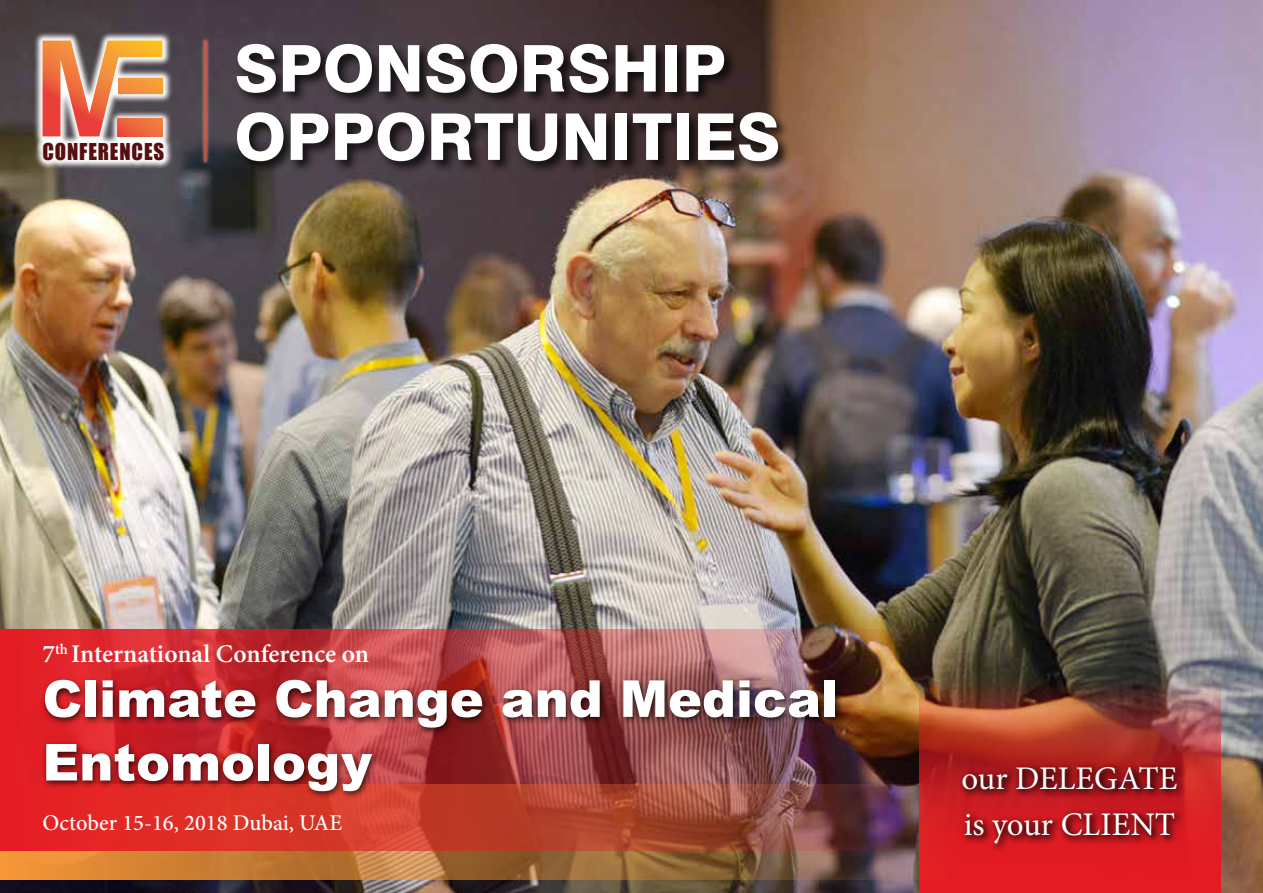
<style>
.page{position:relative;width:1263px;height:893px;background:#fff}
.page>*{position:absolute;margin:0;border:0;box-sizing:border-box;transform-origin:0 0}
.t1{font:800 64.5px "Swiss 721 BT";color:#fff}
.t2{font:900 51px/63.6px "Arial";color:#fff}
.t3{font:33px/45.6px "Minion Pro";color:#fff}
.t4{font:600 25.5px "Minion Pro";letter-spacing:-.005em;color:#fff}
.t5{font:500 22.5px "Minion Pro";color:#fff}
.t6{font:21.45px "Impact";letter-spacing:.04em;color:#560f11}
</style>
<div class="page">
<img style="left:0;top:0;width:1263px;height:893px">
<div style="left:235px;top:42px;width:557px;height:133px;background:#000;opacity:.75"></div>
<svg style="left:33px;top:31px;width:140px;height:139px"></svg>
<svg style="left:118px;top:136px;width:44px;height:1px"></svg>
<svg style="left:43px;top:41px;width:120px;height:95px;background:#cf8564"></svg>
<img style="left:918px;top:680px;width:302px;height:213px">
<div style="left:958px;top:762px;width:229px;height:92px;background:#000;opacity:.75"></div>
<div style="left:958px;top:763px;width:227px;height:89px;background:#000;opacity:.75"></div>
<svg style="left:0;top:850px;width:966px;height:29px;background:#ac6c3a"></svg>
<img style="left:0;top:629px;width:966px;height:221px">
<div style="left:201px;top:37px;width:9px;height:128px;background:#fff;opacity:.75"></div>
<hr style="left:205px;top:41px;width:2px;height:121px;background:#bb594e">
<div style="left:41px;top:676px;width:803px;height:124px;background:#000;opacity:.75"></div>
<p class="t6" style="left:43px;top:134px;width:123px">CONFERENCES</p>
<p class="t1" style="left:234px;top:29px;width:493px">SPONSORSHIP</p>
<p class="t1" style="left:234px;top:98px;width:548px">OPPORTUNITIES</p>
<p class="t4" style="left:43px;top:636px;width:328px">7<sup>th</sup> International Conference on</p>
<p class="t2" style="left:43px;top:667px;width:797px">Climate Change and Medical<br>Entomology</p>
<p class="t5" style="left:43px;top:807px;width:301px">October 15-16, 2018 Dubai, UAE</p>
<p class="t3" style="left:961px;top:756px;width:218px">our DELEGATE is your CLIENT</p>
</div>
